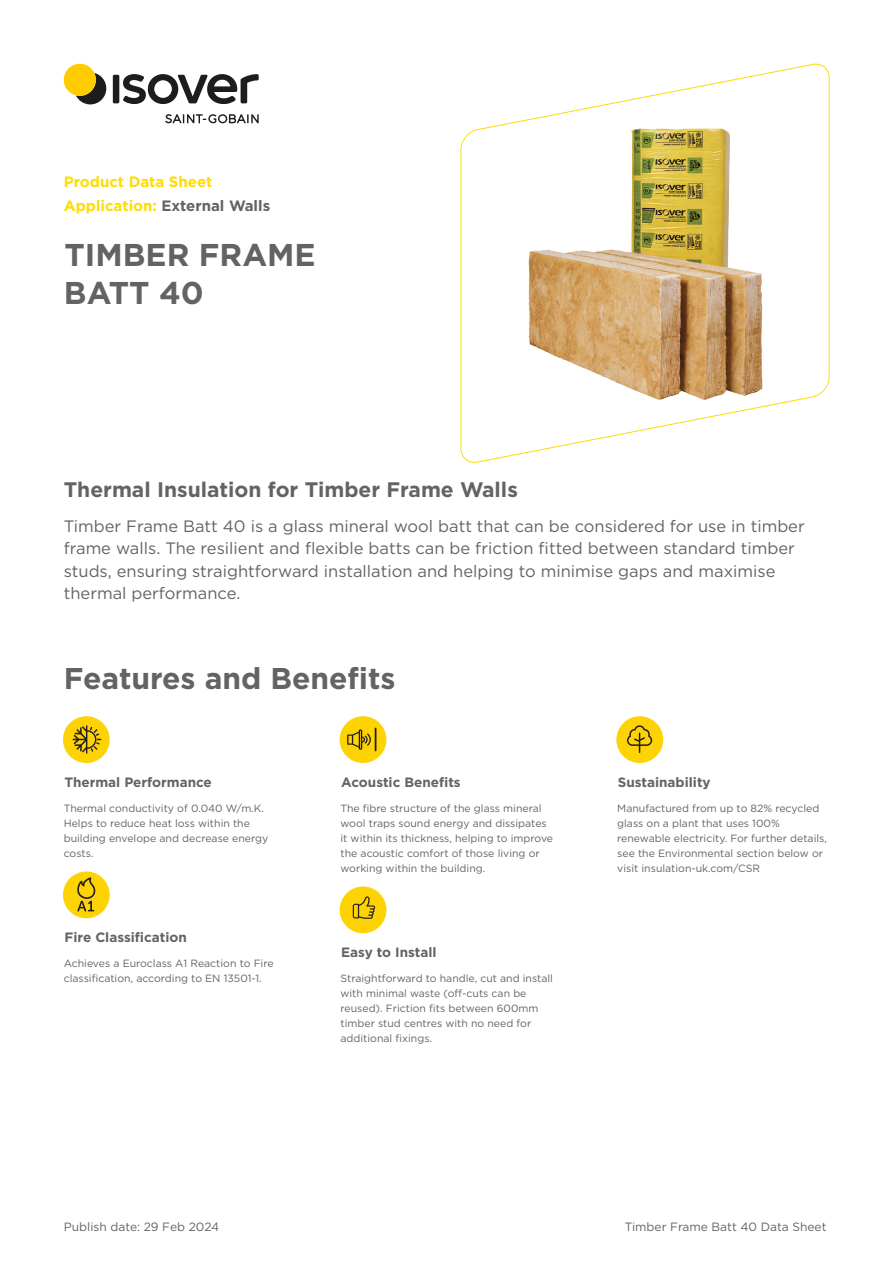
<style>
.page{position:relative;width:893px;height:1263px;background:#fff}
.page>*{position:absolute;margin:0;border:0;box-sizing:border-box;transform-origin:0 0}
.A-Product_Name{font:700 31.5px/37.8px "Gotham";color:#636366}
.Features_and_benefit{font:700 30px "Gotham";color:#636366}
.Short_Description_He{font:700 21px "Gotham";color:#636366}
.Short_Description_Va{font:16.5px/22.5px "Gotham";color:#636366}
.IUK-Lead_Application{font:700 15px "Gotham";color:#636366}
.t1{font:700 15px "Gotham";color:#fddd03}
.level_1_header{font:700 13.5px "Gotham";color:#636366}
.level_2_header{font:700 13.5px "Gotham";color:#636366}
.level_3_header{font:700 13.5px "Gotham";color:#636366}
.level_5_header{font:700 13.5px "Gotham";color:#636366}
.level_4_header{font:700 13.5px "Gotham";color:#636366}
.Footer_Product_NAme{font:12px "Gotham";color:#636366}
.level_3_text{font:10.5px/15px "Gotham";color:#636366}
.level_5_text{font:10.5px/15px "Gotham";color:#636366}
.level_4_text{font:10.5px/15px "Gotham";color:#636366}
.level_1_text{font:10.5px/15px "Gotham";color:#636366}
.level_2_text{font:10.5px/15px "Gotham";color:#636366}
.s1{color:#fddd03}
</style>
<div class="page">
<svg style="left:165px;top:114px;width:94px;height:9px"></svg>
<svg style="left:76px;top:73px;width:30px;height:31px"></svg>
<div style="left:113px;top:75px;width:6px;height:28px;background:#1d1d1b;border-radius:2px"></div>
<svg style="left:123px;top:74px;width:136px;height:30px"></svg>
<div style="left:64px;top:64px;width:32px;height:32px;background:#fc0;border-radius:50%"></div>
<div style="left:63px;top:716px;width:47px;height:47px;background:#fed304;border-radius:50%"></div>
<svg style="left:73px;top:725px;width:28px;height:29px"></svg>
<div style="left:63px;top:871px;width:47px;height:47px;background:#fed304;border-radius:50%"></div>
<svg style="left:77px;top:877px;width:18px;height:34px"></svg>
<div style="left:340px;top:716px;width:46px;height:47px;background:#fed304;border-radius:50%"></div>
<svg style="left:347px;top:728px;width:29px;height:23px"></svg>
<div style="left:340px;top:886px;width:46px;height:47px;background:#fed304;border-radius:50%"></div>
<svg style="left:353px;top:896px;width:22px;height:23px"></svg>
<div style="left:616px;top:716px;width:47px;height:47px;background:#fed304;border-radius:50%"></div>
<svg style="left:627px;top:725px;width:25px;height:28px"></svg>
<svg style="left:460px;top:63px;width:370px;height:400px"></svg>
<img style="left:507px;top:125px;width:276px;height:276px">
<p class="t1" style="left:64px;top:171px;width:150px">Product Data Sheet</p>
<p class="IUK-Lead_Application" style="left:64px;top:195px;width:208px"><span class="s1">Application:</span> External Walls</p>
<p class="A-Product_Name" style="left:64px;top:236px;width:253px">TIMBER FRAME<br>BATT 40</p>
<p class="Short_Description_He" style="left:64px;top:475px;width:456px">Thermal Insulation for Timber Frame Walls</p>
<p class="Short_Description_Va" style="left:64px;top:514px;width:742px">Timber Frame Batt 40 is a glass mineral wool batt that can be considered for use in timber frame walls. The resilient and flexible batts can be friction fitted between standard timber studs, ensuring straightforward installation and helping to minimise gaps and maximise thermal performance.</p>
<p class="Features_and_benefit" style="left:64px;top:658px;width:333px">Features and Benefits</p>
<p class="level_1_header" style="left:64px;top:773px;width:149px">Thermal Performance</p>
<p class="level_1_text" style="left:64px;top:800px;width:206px">Thermal conductivity of 0.040 W/m.K.<br>Helps to reduce heat loss within the building envelope and decrease energy costs.</p>
<p class="level_2_header" style="left:65px;top:928px;width:124px">Fire Classification</p>
<p class="level_2_text" style="left:64px;top:956px;width:211px">Achieves a Euroclass A1 Reaction to Fire classification, according to EN 13501-1.</p>
<p class="level_3_header" style="left:341px;top:773px;width:121px">Acoustic Benefits</p>
<p class="level_3_text" style="left:340px;top:800px;width:214px">The fibre structure of the glass mineral wool traps sound energy and dissipates it within its thickness, helping to improve the acoustic comfort of those living or working within the building.</p>
<p class="level_4_header" style="left:341px;top:943px;width:97px">Easy to Install</p>
<p class="level_4_text" style="left:340px;top:971px;width:214px">Straightforward to handle, cut and install with minimal waste (off-cuts can be reused). Friction fits between 600mm timber stud centres with no need for additional fixings.</p>
<p class="level_5_header" style="left:618px;top:773px;width:94px">Sustainability</p>
<p class="level_5_text" style="left:617px;top:800px;width:211px">Manufactured from up to 82% recycled glass on a plant that uses 100% renewable electricity. For further details, see the Environmental section below or visit insulation-uk.com/CSR</p>
<p class="Footer_Product_NAme" style="left:64px;top:1219px;width:157px">Publish date: 29 Feb 2024</p>
<p class="Footer_Product_NAme" style="left:625px;top:1219px;width:203px">Timber Frame Batt 40 Data Sheet</p>
</div>
